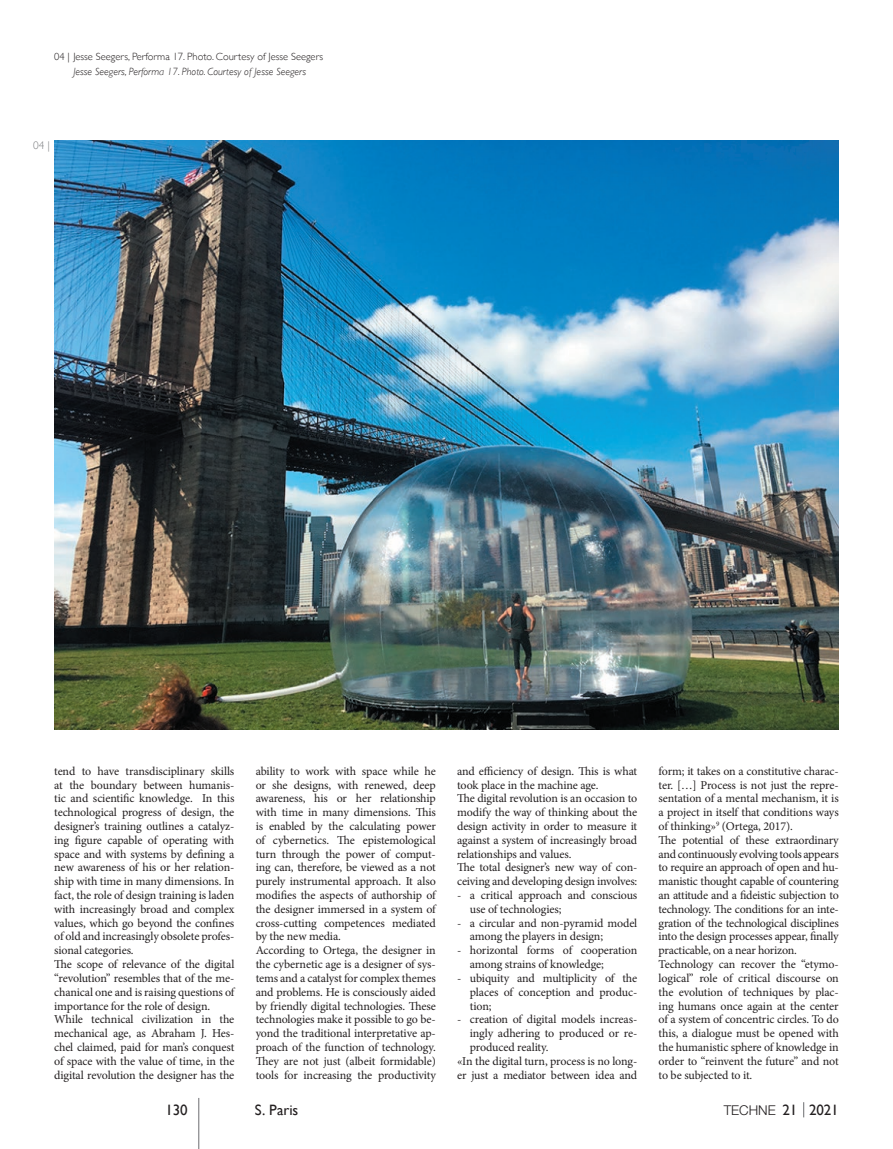
<style>
.page{position:relative;width:893px;height:1149px;background:#fff}
.page>*{position:absolute;margin:0;border:0;box-sizing:border-box;transform-origin:0 0}
.t1{font:15px "Gill Sans";color:#231f20}
.t2{font:300 13.5px "Helvetica Neue LT Std";color:#231f20}
.t3{font:12px/13.8px "Minion Pro";letter-spacing:-.015em;color:#231f20}
.t4{font:300 11.25px "Gill Sans";color:#808285}
.t5{font:300 10.5px "Gill Sans";color:#231f20}
.t6{font:italic 300 10.5px "Gill Sans";color:#231f20}
.s1{font-family:"Gill Sans";font-weight:400;font-size:15px}
</style>
<div class="page">
<svg style="left:803px;top:1102px;width:1px;height:14px"></svg>
<hr style="left:198px;top:1097px;width:1px;height:51px;background:#6c6d70">
<img style="left:54px;top:141px;width:785px;height:588px">
<p class="t5" style="left:54px;top:49px;width:271px">04 | Jesse Seegers, Performa 17. Photo. Courtesy of Jesse Seegers</p>
<p class="t6" style="left:73px;top:66px;width:234px">Jesse Seegers, Performa 17. Photo. Courtesy of Jesse Seegers</p>
<p class="t4" style="left:33px;top:136px;width:18px">04 |</p>
<p class="t3" style="left:54px;top:763px;width:182px">tend to have transdisciplinary skills at the boundary between humanis&shy;tic and scientific knowledge. In this technological progress of design, the designer’s training outlines a catalyz&shy;ing figure capable of operating with space and with systems by defining a new awareness of his or her relation&shy;ship with time in many dimensions. In fact, the role of design training is laden with increasingly broad and complex values, which go beyond the confines of old and increasingly obsolete profes&shy;sional categories.<br>The scope of relevance of the digital “revolution” resembles that of the me&shy;chanical one and is raising questions of importance for the role of design.<br>While technical civilization in the mechanical age, as Abraham J. Hes&shy;chel claimed, paid for man’s conquest of space with the value of time, in the digital revolution the designer has the</p>
<p class="t3" style="left:256px;top:763px;width:182px">ability to work with space while he or she designs, with renewed, deep awareness, his or her relationship with time in many dimensions. This is enabled by the calculating power of cybernetics. The epistemological turn through the power of comput&shy;ing can, therefore, be viewed as a not purely instrumental approach. It also modifies the aspects of authorship of the designer immersed in a system of cross-cutting competences mediated by the new media.<br>According to Ortega, the designer in the cybernetic age is a designer of sys&shy;tems and a catalyst for complex themes and problems. He is consciously aided by friendly digital technologies. These technologies make it possible to go be&shy;yond the traditional interpretative ap&shy;proach of the function of technology.<br>They are not just (albeit formidable) tools for increasing the productivity</p>
<p class="t3" style="left:457px;top:763px;width:182px">and efficiency of design. This is what took place in the machine age.<br>The digital revolution is an occasion to modify the way of thinking about the design activity in order to measure it against a system of increasingly broad relationships and values.<br>The total designer’s new way of con&shy;ceiving and developing design involves:</p>
<p class="t3" style="left:470px;top:888px;width:169px;text-indent:-13px">- a critical approach and conscious use of technologies;</p>
<p class="t3" style="left:470px;top:915px;width:169px;text-indent:-13px">- a circular and non-pyramid model among the players in design;</p>
<p class="t3" style="left:470px;top:943px;width:169px;text-indent:-13px">- horizontal forms of cooperation among strains of knowledge;</p>
<p class="t3" style="left:470px;top:970px;width:169px;text-align:justify;text-indent:-13px">- ubiquity and multiplicity of the places of conception and produc&shy;tion;</p>
<p class="t3" style="left:457px;top:1012px;width:182px">- creation of digital models increas-</p>
<p class="t3" style="left:470px;top:1026px;width:169px">ingly adhering to produced or re-</p>
<p class="t3" style="left:470px;top:1039px;width:80px">produced reality.</p>
<p class="t3" style="left:457px;top:1053px;width:182px">«In the digital turn, process is no long-</p>
<p class="t3" style="left:457px;top:1067px;width:182px">er just a mediator between idea and</p>
<p class="t3" style="left:659px;top:763px;width:182px">form; it takes on a constitutive charac&shy;ter. […] Process is not just the repre&shy;sentation of a mental mechanism, it is a project in itself that conditions ways of thinking»<sup>9</sup> (Ortega, 2017).<br>The potential of these extraordinary and continuously evolving tools appears to require an approach of open and hu&shy;manistic thought capable of countering an attitude and a fideistic subjection to technology. The conditions for an inte&shy;gration of the technological disciplines into the design processes appear, finally practicable, on a near horizon.<br>Technology can recover the “etymo&shy;logical” role of critical discourse on the evolution of techniques by plac&shy;ing humans once again at the center of a system of concentric circles. To do this, a dialogue must be opened with the humanistic sphere of knowledge in order to “reinvent the future” and not to be subjected to it.</p>
<p class="t1" style="left:166px;top:1100px;width:24px">130</p>
<p class="t1" style="left:255px;top:1100px;width:45px">S. Paris</p>
<p class="t2" style="left:724px;top:1101px;width:117px">TECHNE <span class="s1">21 2021</span></p>
</div>
